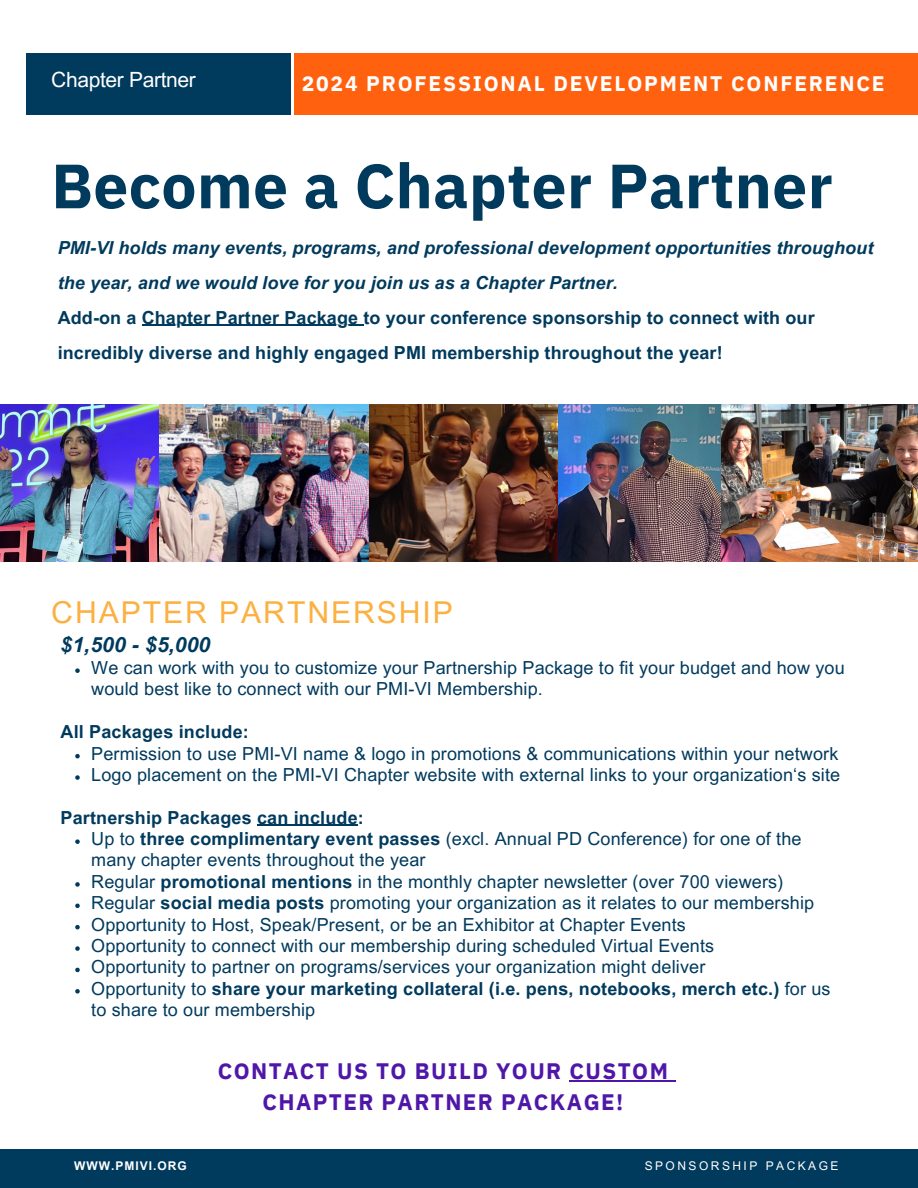
<style>
.page{position:relative;width:918px;height:1188px;background:#fff}
.page>*{position:absolute;margin:0;border:0;box-sizing:border-box;transform-origin:0 0}
.t1{font:700 62.4px "IBM Plex Sans";letter-spacing:.005em;color:#003a5d}
.t2{font:30.15px "Arial MT Pro";letter-spacing:.065em;color:#fcb041}
.t3{font:700 22.35px/30.9px "IBM Plex Sans";letter-spacing:.065em;color:#4f17a8;text-align:center}
.t4{font:700 21px "IBM Plex Sans";letter-spacing:.085em;color:#fff}
.t5{font:21px "Arial MT Pro";letter-spacing:-.015em;color:#fff}
.t6{font:italic 700 21px "Arial MT Pro";letter-spacing:.01em;color:#003a5d}
.t7{font:18px/21.3px "Arial MT Pro";letter-spacing:.01em;color:#003a5d}
.t8{font:700 18px/21.3px "Arial MT Pro";letter-spacing:.01em;color:#003a5d}
.t9{font:italic 700 18px/34.8px "Arial MT Pro";letter-spacing:.005em;color:#003a5d}
.t10{font:12px "Arial MT Pro";letter-spacing:.205em;color:#fff}
.t11{font:700 12px "Arial MT Pro";letter-spacing:.08em;color:#fff}
.s1{font-style:normal}
.s2{font-weight:700}
.s3{font-weight:400}
</style>
<div class="page">
<div style="left:0;top:1149px;width:918px;height:39px;background:#003a5d"></div>
<div style="left:27px;top:54px;width:264px;height:60px;background:#003a5d"></div>
<div style="left:295px;top:54px;width:623px;height:60px;background:#ff610f"></div>
<svg style="left:75px;top:668px;width:5px;height:5px"></svg>
<svg style="left:75px;top:754px;width:5px;height:4px"></svg>
<svg style="left:75px;top:775px;width:5px;height:5px"></svg>
<hr style="left:257px;top:825px;width:101px;height:1px;background:#003a5d">
<svg style="left:75px;top:839px;width:5px;height:5px"></svg>
<svg style="left:75px;top:882px;width:5px;height:5px"></svg>
<svg style="left:75px;top:904px;width:5px;height:4px"></svg>
<svg style="left:75px;top:925px;width:5px;height:4px"></svg>
<svg style="left:75px;top:946px;width:5px;height:5px"></svg>
<svg style="left:75px;top:968px;width:5px;height:4px"></svg>
<svg style="left:75px;top:989px;width:5px;height:5px"></svg>
<hr style="left:142px;top:325px;width:221px;height:1px;background:#003a5d">
<hr style="left:570px;top:1080px;width:99px;height:1px;background:#4f17a8">
<img style="left:368px;top:405px;width:550px;height:156px">
<img style="left:158px;top:405px;width:210px;height:156px">
<img style="left:0;top:405px;width:158px;height:156px">
<h6 class="t5" style="left:51px;top:72px;width:146px">Chapter Partner</h6>
<p class="t4" style="left:302px;top:69px;width:584px">2024 PROFESSIONAL DEVELOPMENT CONFERENCE</p>
<p class="t1" style="left:51px;top:144px;width:783px">Become a Chapter Partner</p>
<p class="t9" style="left:58px;top:233px;width:817px">PMI-VI holds many events, programs, and professional development opportunities throughout the year, and we would love for you join us as a Chapter Partner.<br><span class="s1">Add-on a Chapter Partner Package to your conference sponsorship to connect with our</span></p>
<p class="t8" style="left:58px;top:344px;width:666px">incredibly diverse and highly engaged PMI membership throughout the year!</p>
<p class="t2" style="left:51px;top:601px;width:403px">CHAPTER PARTNERSHIP</p>
<h5 class="t6" style="left:61px;top:636px;width:151px">$1,500 - $5,000</h5>
<h3 class="t7" style="left:91px;top:659px;width:755px">We can work with you to customize your Partnership Package to fit your budget and how you would best like to connect with our PMI-VI Membership.</h3>
<h1 class="t8" style="left:61px;top:723px;width:190px">All Packages include:</h1>
<h6 class="t7" style="left:91px;top:745px;width:749px">Permission to use PMI-VI name &amp; logo in promotions &amp; communications within your network</h6>
<p class="t7" style="left:91px;top:766px;width:751px">Logo placement on the PMI-VI Chapter website with external links to your organization‘s site</p>
<p class="t8" style="left:61px;top:809px;width:305px">Partnership Packages can include:</p>
<p class="t7" style="left:91px;top:830px;width:712px">Up to <span class="s2">three complimentary event passes</span> (excl. Annual PD Conference) for one of the many chapter events throughout the year</p>
<p class="t7" style="left:91px;top:873px;width:694px">Regular <span class="s2">promotional mentions</span> in the monthly chapter newsletter (over 700 viewers)</p>
<p class="t7" style="left:91px;top:894px;width:725px">Regular <span class="s2">social media posts</span> promoting your organization as it relates to our membership</p>
<h2 class="t7" style="left:91px;top:916px;width:596px">Opportunity to Host, Speak/Present, or be an Exhibitor at Chapter Events</h2>
<h4 class="t7" style="left:91px;top:937px;width:625px">Opportunity to connect with our membership during scheduled Virtual Events</h4>
<p class="t7" style="left:91px;top:959px;width:616px">Opportunity to partner on programs/services your organization might deliver</p>
<h6 class="t8" style="left:91px;top:980px;width:741px"><span class="s3">Opportunity to</span> share your marketing collateral (i.e. pens, notebooks, merch etc.) <span class="s3">for us to share to our membership</span></h6>
<p class="t3" style="left:218px;top:1055px;width:452px">CONTACT US TO BUILD YOUR CUSTOM<br>CHAPTER PARTNER PACKAGE!</p>
<p class="t11" style="left:74px;top:1161px;width:114px">WWW.PMIVI.ORG</p>
<p class="t10" style="left:645px;top:1161px;width:195px">SPONSORSHIP PACKAGE</p>
</div>
